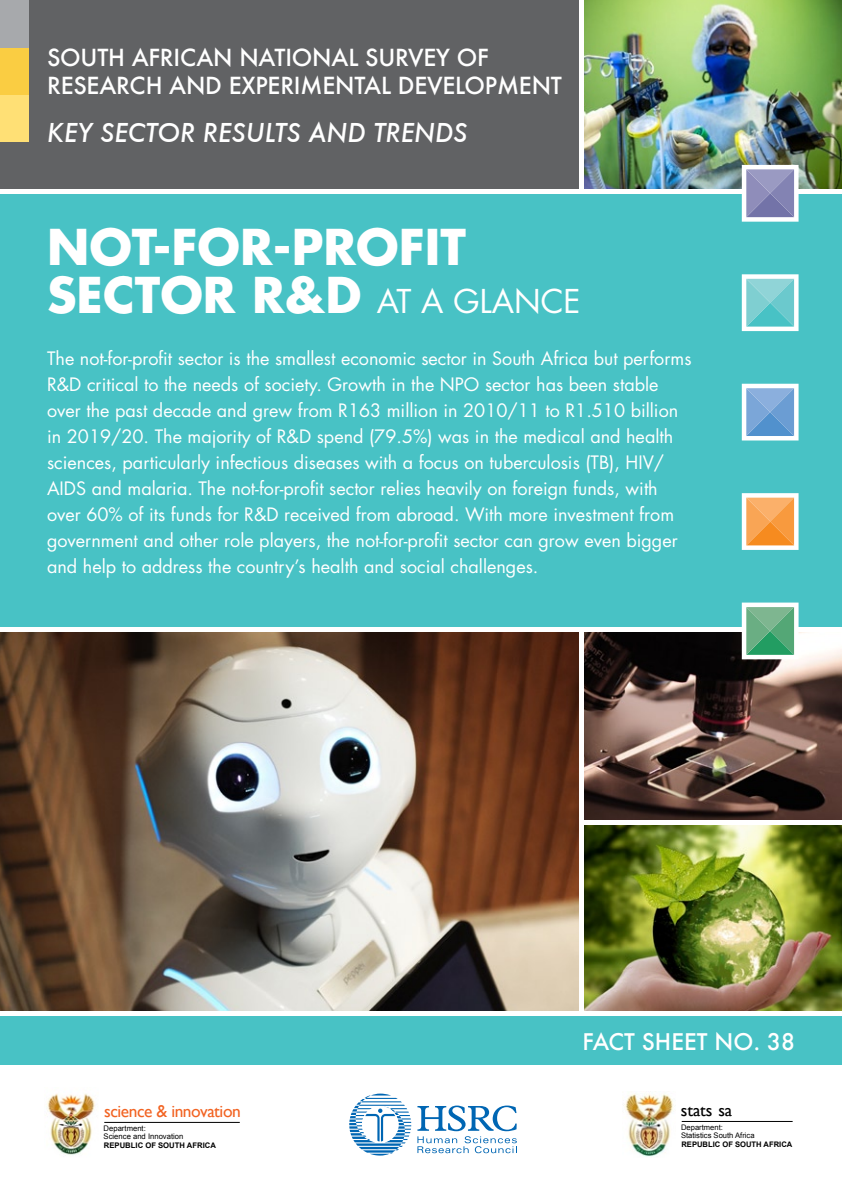
<style>
.page{position:relative;width:842px;height:1191px;background:#fff}
.page>*{position:absolute;margin:0;border:0;box-sizing:border-box;transform-origin:0 0}
.t1{font:700 48px "Futura";color:#fff}
.t2{font:italic 500 25.4px "Futura";color:#fff}
.t3{font:500 23px "Futura";letter-spacing:-.01em;color:#fff}
.t4{font:500 22.4px "Futura";color:#fff}
.t5{font:18px/26px "Futura Std";color:#fff}
.t6{font:17.4px "Gill Sans";letter-spacing:-.025em;color:#f26322}
.t7{font:17.2px "Gill Sans";letter-spacing:-.01em;color:#000}
.t8{font:7.6px "Arial";color:#000}
.t9{font:700 7.6px "Arial";color:#000}
.s1{font-family:"Futura Std";font-weight:400;font-size:32px}
</style>
<div class="page">
<div style="left:0;top:0;width:842px;height:488px;background:#616264"></div>
<img style="left:0;top:632px;width:579px;height:379px">
<img style="left:584px;top:632px;width:258px;height:188px">
<img style="left:584px;top:825px;width:258px;height:186px">
<svg style="left:349px;top:1093px;width:62px;height:62px"></svg>
<svg style="left:417px;top:1105px;width:100px;height:48px"></svg>
<img style="left:623px;top:1093px;width:51px;height:64px">
<hr style="left:682px;top:1121px;width:111px;height:1px;background:#000">
<img style="left:47px;top:1093px;width:48px;height:62px">
<hr style="left:104px;top:1121px;width:136px;height:1px;background:#000">
<div style="left:0;top:94px;width:28px;height:48px;background:#ffe075"></div>
<div style="left:0;top:47px;width:28px;height:47px;background:#facd42"></div>
<div style="left:0;top:0;width:28px;height:47px;background:#a7a9ac"></div>
<img style="left:584px;top:0;width:258px;height:189px">
<div style="left:0;top:192px;width:842px;height:437px;background:#48c2c5"></div>
<div style="left:0;top:1014px;width:842px;height:50px;background:#48c2c5"></div>
<div style="left:0;top:189px;width:842px;height:5px;background:#fff"></div>
<div style="left:0;top:1011px;width:842px;height:5px;background:#fff"></div>
<div style="left:0;top:627px;width:842px;height:5px;background:#fff"></div>
<div style="left:579px;top:0;width:5px;height:194px;background:#fff"></div>
<svg style="left:741px;top:274px;width:58px;height:58px"></svg>
<svg style="left:741px;top:383px;width:58px;height:58px;background:#97bde0"></svg>
<svg style="left:741px;top:493px;width:58px;height:57px;background:#f5bb7f"></svg>
<svg style="left:739px;top:602px;width:62px;height:60px"></svg>
<svg style="left:739px;top:162px;width:62px;height:60px;background:#a2a9c4"></svg>
<p class="t3" style="left:47px;top:42px;width:443px">SOUTH AFRICAN NATIONAL SURVEY OF</p>
<p class="t3" style="left:47px;top:70px;width:516px">RESEARCH AND EXPERIMENTAL DEVELOPMENT</p>
<p class="t2" style="left:47px;top:115px;width:422px">KEY SECTOR RESULTS AND TRENDS</p>
<p class="t1" style="left:47px;top:214px;width:420px">NOT-FOR-PROFIT</p>
<p class="t1" style="left:47px;top:262px;width:535px">SECTOR R&amp;D <span class="s1">at a glance</span></p>
<p class="t5" style="left:47px;top:346px;width:646px">The not-for-profit sector is the smallest economic sector in South Africa but performs R&amp;D critical to the needs of society. Growth in the N PO sector has been stable over the past decade and grew from R163 million in 2010/11 to R1.510 billion in 2019/20. The majority of R&amp;D spend (79.5%) was in the medical and health sciences, particularly infectious diseases with a focus on tuberculosis (TB), HIV/ AIDS and malaria. The not-for-profit sector relies heavily on foreign funds, with over 60% of its funds for R&amp;D received from abroad. With more investment from government and other role players, the not-for-profit sector can grow even bigger and help to address the country’s health and social challenges.</p>
<p class="t6" style="left:104px;top:1100px;width:138px">science &amp; innovation</p>
<p class="t8" style="left:104px;top:1123px;width:44px">Department:</p>
<p class="t8" style="left:104px;top:1131px;width:81px">Science and Innovation</p>
<p class="t9" style="left:104px;top:1140px;width:113px">REPUBLIC OF SOUTH AFRICA</p>
<p class="t4" style="left:582px;top:1026px;width:214px">FACT SHEET NO. 38</p>
<p class="t7" style="left:681px;top:1100px;width:53px">stats sa</p>
<p class="t8" style="left:681px;top:1122px;width:43px">Department:</p>
<p class="t8" style="left:681px;top:1130px;width:75px">Statistics South Africa</p>
<p class="t9" style="left:681px;top:1139px;width:112px">REPUBLIC OF SOUTH AFRICA</p>
</div>
